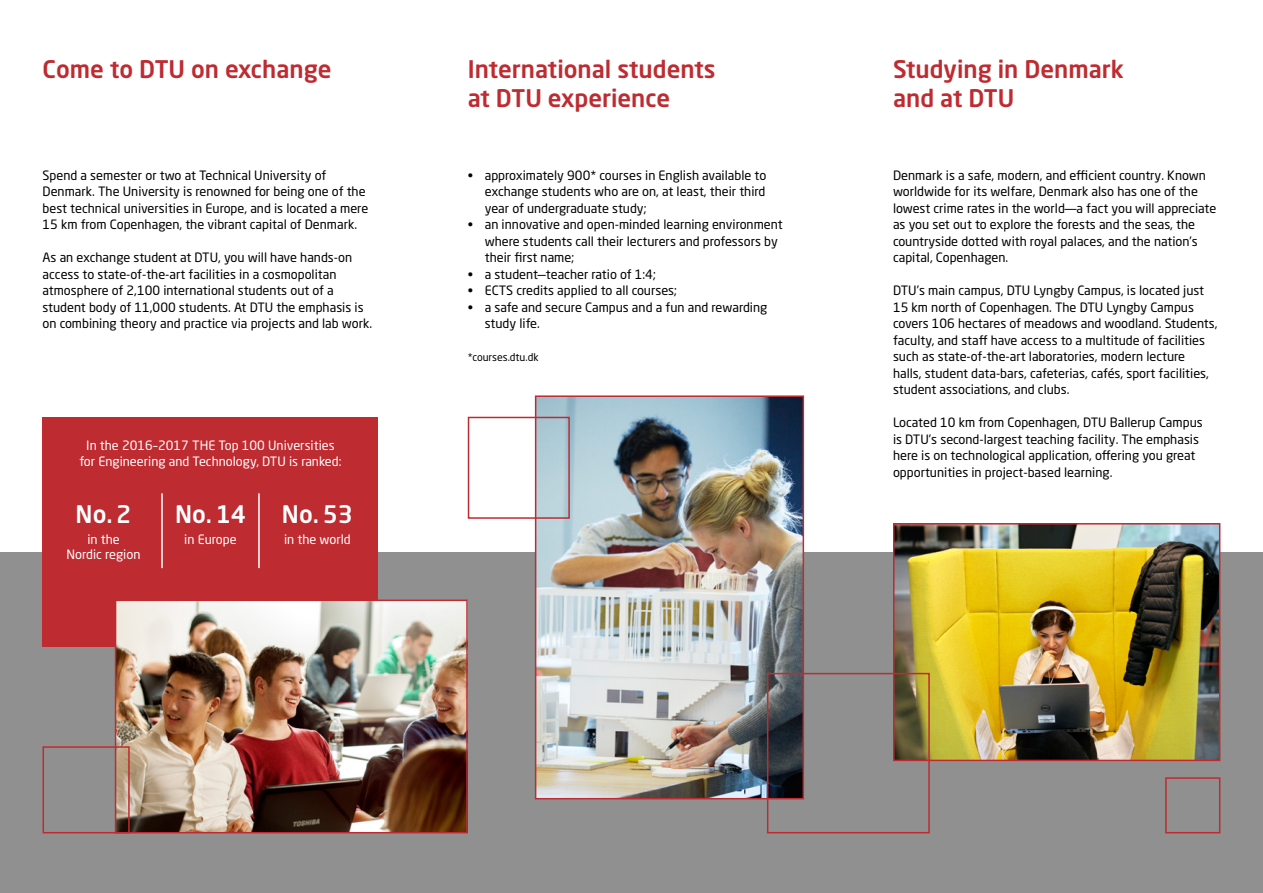
<style>
.page{position:relative;width:1263px;height:893px;background:#fff}
.page>*{position:absolute;margin:0;border:0;box-sizing:border-box;transform-origin:0 0}
.t1{font:500 24px/28.8px "Neo Sans Std";color:#be2b31}
.t2{font:500 24px "Neo Sans Std";color:#fff}
.t3{font:12.75px/16.5px "Neo Sans Pro";color:#000}
.t4{font:12.75px/16.5px "Neo Sans Std";color:#fff;text-align:center}
.t5{font:10.5px "Neo Sans Pro";color:#000}
</style>
<div class="page">
<div style="left:0;top:553px;width:1263px;height:340px;background:#909090"></div>
<div style="left:43px;top:417px;width:335px;height:229px;background:#be2b31"></div>
<img style="left:538px;top:398px;width:263px;height:398px">
<div style="left:535px;top:395px;width:269px;height:404px;border:2px solid #be2b31"></div>
<img style="left:118px;top:603px;width:347px;height:227px">
<div style="left:115px;top:600px;width:353px;height:233px;border:2px solid #be2b31"></div>
<div style="left:1165px;top:777px;width:55px;height:56px;border:2px solid #be2b31"></div>
<div style="left:468px;top:417px;width:102px;height:102px;border:2px solid #be2b31"></div>
<img style="left:896px;top:526px;width:321px;height:232px">
<div style="left:893px;top:523px;width:327px;height:238px;border:2px solid #be2b31"></div>
<div style="left:767px;top:673px;width:163px;height:160px;border:2px solid #be2b31"></div>
<hr style="left:258px;top:493px;width:2px;height:75px;background:#fff">
<hr style="left:161px;top:493px;width:2px;height:75px;background:#fff">
<div style="left:43px;top:746px;width:87px;height:87px;border:2px solid #be2b31"></div>
<h1 class="t1" style="left:42px;top:54px;width:291px">Come to DTU on exchange</h1>
<p class="t3" style="left:43px;top:167px;width:327px">Spend a semester or two at Technical University of Denmark. The University is renowned for being one of the best technical universities in Europe, and is located a mere 15 km from Copenhagen, the vibrant capital of Denmark.</p>
<p class="t3" style="left:43px;top:249px;width:331px">As an exchange student at DTU, you will have hands-on access to state-of-the-art facilities in a cosmopolitan atmosphere of 2,100 international students out of a student body of 11,000 students. At DTU the emphasis is on combining theory and practice via projects and lab work.</p>
<p class="t4" style="left:79px;top:436px;width:264px">In the 2016–2017 THE Top 100 Universities for Engineering and Technology, DTU is ranked:</p>
<h1 class="t2" style="left:76px;top:499px;width:57px">No. 2</h1>
<p class="t4" style="left:67px;top:532px;width:75px;line-height:15px">in the<br>Nordic region</p>
<h1 class="t2" style="left:282px;top:499px;width:72px">No. 53</h1>
<p class="t4" style="left:284px;top:531px;width:68px">in the world</p>
<h1 class="t2" style="left:175px;top:499px;width:72px">No. 14</h1>
<p class="t4" style="left:184px;top:531px;width:54px">in Europe</p>
<h1 class="t1" style="left:468px;top:54px;width:249px">International students at DTU experience</h1>
<p class="t3" style="left:485px;top:167px;width:283px;text-align:justify;text-indent:-17px">• approximately 900* courses in English available to exchange students who are on, at least, their third year of undergraduate study;</p>
<p class="t3" style="left:485px;top:216px;width:299px;text-indent:-17px">• an innovative and open-minded learning environment where students call their lecturers and professors by their first name;</p>
<p class="t3" style="left:468px;top:266px;width:190px">• a student––teacher ratio of 1:4;</p>
<p class="t3" style="left:468px;top:282px;width:211px">• ECTS credits applied to all courses;</p>
<p class="t3" style="left:485px;top:299px;width:284px;text-indent:-17px">• a safe and secure Campus and a fun and rewarding study life.</p>
<p class="t5" style="left:468px;top:351px;width:72px">*courses.dtu.dk</p>
<h1 class="t1" style="left:893px;top:54px;width:233px">Studying in Denmark and at DTU</h1>
<p class="t3" style="left:893px;top:167px;width:325px">Denmark is a safe, modern, and efficient country. Known worldwide for its welfare, Denmark also has one of the lowest crime rates in the world—–a fact you will appreciate as you set out to explore the forests and the seas, the countryside dotted with royal palaces, and the nation’s capital, Copenhagen.</p>
<p class="t3" style="left:893px;top:282px;width:326px">DTU’s main campus, DTU Lyngby Campus, is located just 15 km north of Copenhagen. The DTU Lyngby Campus covers 106 hectares of meadows and woodland. Students, faculty, and staff have access to a multitude of facilities such as state-of-the-art laboratories, modern lecture<br>halls, student data-bars, cafeterias, cafés, sport facilities, student associations, and clubs.</p>
<p class="t3" style="left:893px;top:414px;width:311px">Located 10 km from Copenhagen, DTU Ballerup Campus is DTU’s second-largest teaching facility. The emphasis here is on technological application, offering you great opportunities in project-based learning.</p>
</div>
